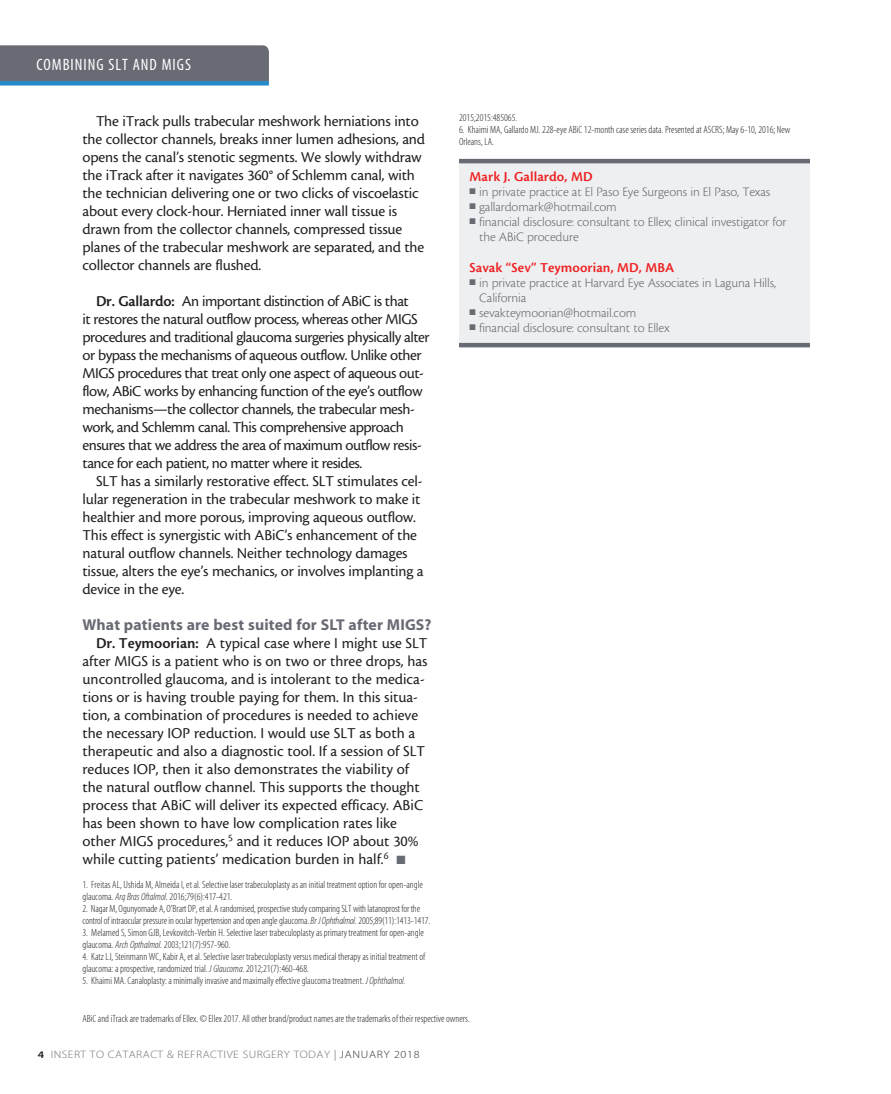
<style>
.page{position:relative;width:891px;height:1094px;background:#fff}
.page>*{position:absolute;margin:0;border:0;box-sizing:border-box;transform-origin:0 0}
.t1{font:16.5px "Myriad MM 400 300";letter-spacing:.06em;color:#fff}
.body{font:15.75px/18px "Cronos MM 408 10";letter-spacing:-.01em;color:#231f20}
.body-2{font:15.75px/18px "Cronos MM 408 10";letter-spacing:-.03em;color:#231f20}
.subhead_question{font:15.75px "Myriad MM 700 600";letter-spacing:.01em;color:#696b74}
.bio_name{font:14.25px "Cronos MM 574 9";letter-spacing:.005em;color:#ee2123}
.bio_info{font:13.5px/15px "Cronos MM 250 9";letter-spacing:-.01em;color:#696b74}
.t2{font:10.8px "Myriad MM 215 600";letter-spacing:.04em;color:#6c6d70;scale:1.11 1}
.footnote{font:10.5px/12px "Myriad MM 215 300";color:#231f20}
.s1{font-family:"Cronos MM 574 10"}
.s2{color:#696b74}
.s3{font-family:"Myriad MM It 215 300"}
.s4{font-family:"Myriad MM 565 600";font-size:10.2px;color:#231f20}
.s5{font-family:"Myriad MM 400 600";color:#939598}
.s6{color:#312f30}
</style>
<div class="page">
<div style="left:0;top:81px;width:269px;height:5px;background:#248bcb"></div>
<div style="left:0;top:45px;width:269px;height:36px;background:#696b74"></div>
<div style="left:459px;top:163px;width:351px;height:180px;background:#eeeff0"></div>
<hr style="left:459px;top:159px;width:351px;height:4px;background:#696b74">
<hr style="left:459px;top:343px;width:351px;height:4px;background:#696b74">
<p class="t1" style="left:36px;top:57px;width:156px">COMBINING SLT AND MIGS</p>
<p class="body" style="left:82px;top:112px;width:344px;text-indent:14px">The iTrack pulls trabecular meshwork herniations into the collector channels, breaks inner lumen adhesions, and opens the canal’s stenotic segments. We slowly withdraw the iTrack after it navigates 360° of Schlemm canal, with the technician delivering one or two clicks of viscoelastic about every clock-hour. Herniated inner wall tissue is drawn from the collector channels, compressed tissue planes of the trabecular meshwork are separated, and the collector channels are flushed.</p>
<p class="body-2" style="left:82px;top:292px;width:349px;text-indent:14px"><span class="s1">Dr. Gallardo:</span> An important distinction of ABiC is that<br>it restores the natural outflow process, whereas other MIGS procedures and traditional glaucoma surgeries physically alter or bypass the mechanisms of aqueous outflow. Unlike other MIGS procedures that treat only one aspect of aqueous out&shy;flow, ABiC works by enhancing function of the eye’s outflow mechanisms—the collector channels, the trabecular mesh&shy;work, and Schlemm canal. This comprehensive approach ensures that we address the area of maximum outflow resis&shy;tance for each patient, no matter where it resides.</p>
<p class="body" style="left:82px;top:472px;width:343px;text-indent:14px">SLT has a similarly restorative effect. SLT stimulates cel&shy;lular regeneration in the trabecular meshwork to make it healthier and more porous, improving aqueous outflow.<br>This effect is synergistic with ABiC’s enhancement of the natural outflow channels. Neither technology damages tissue, alters the eye’s mechanics, or involves implanting a device in the eye.</p>
<p class="subhead_question" style="left:82px;top:617px;width:351px">What patients are best suited for SLT after MIGS?</p>
<p class="body" style="left:82px;top:634px;width:347px;text-indent:14px"><span class="s1">Dr. Teymoorian:</span> A typical case where I might use SLT after MIGS is a patient who is on two or three drops, has uncontrolled glaucoma, and is intolerant to the medica&shy;tions or is having trouble paying for them. In this situa&shy;tion, a combination of procedures is needed to achieve the necessary IOP reduction. I would use SLT as both a therapeutic and also a diagnostic tool. If a session of SLT reduces IOP, then it also demonstrates the viability of the natural outflow channel. This supports the thought process that ABiC will deliver its expected efficacy. ABiC has been shown to have low complication rates like other MIGS procedures,<sup>5</sup> and it reduces IOP about 30% while cutting patients’ medication burden in half.<sup>6</sup> <span class="s2">■</span></p>
<p class="footnote" style="left:82px;top:879px;width:342px">1. Freitas AL, Ushida M, Almeida I, et al. Selective laser trabeculoplasty as an initial treatment option for open-angle glaucoma. <span class="s3">Arq Bras Oftalmol.</span> 2016;79(6):417-421.</p>
<p class="footnote" style="left:82px;top:903px;width:349px">2. Nagar M, Ogunyomade A, O’Brart DP, et al. A randomised, prospective study comparing SLT with latanoprost for the control of intraocular pressure in ocular hypertension and open angle glaucoma. <span class="s3">Br J Ophthalmol.</span> 2005;89(11):1413-1417.</p>
<p class="footnote" style="left:82px;top:927px;width:343px">3. Melamed S, Simon GJB, Levkovitch-Verbin H. Selective laser trabeculoplasty as primary treatment for open-angle glaucoma. <span class="s3">Arch Opthalmol.</span> 2003;121(7):957-960.</p>
<p class="footnote" style="left:82px;top:951px;width:344px">4. Katz LJ, Steinmann WC, Kabir A, et al. Selective laser trabeculoplasty versus medical therapy as initial treatment of glaucoma: a prospective, randomized trial. <span class="s3">J Glaucoma.</span> 2012;21(7):460-468.</p>
<p class="footnote" style="left:82px;top:975px;width:325px">5. Khaimi MA. Canaloplasty: a minimally invasive and maximally effective glaucoma treatment. <span class="s3">J Ophthalmol.</span></p>
<p class="footnote" style="left:459px;top:112px;width:60px">2015;2015:485065.</p>
<p class="footnote" style="left:459px;top:124px;width:333px">6. Khaimi MA, Gallardo MJ. 228-eye ABiC 12-month case series data. Presented at ASCRS; May 6-10, 2016; New<br>Orleans, LA.</p>
<p class="bio_name" style="left:470px;top:169px;width:124px">Mark J. Gallardo, MD</p>
<p class="bio_info" style="left:470px;top:184px;width:302px">■ in private practice at El Paso Eye Surgeons in El Paso, Texas</p>
<p class="bio_info" style="left:470px;top:199px;width:149px">■ gallardomark@hotmail.com</p>
<p class="bio_info" style="left:479px;top:214px;width:309px;text-indent:-10px">■ financial disclosure: consultant to Ellex; clinical investigator for the ABiC procedure</p>
<p class="bio_name" style="left:470px;top:260px;width:206px">Savak “Sev” Teymoorian, MD, MBA</p>
<p class="bio_info" style="left:479px;top:275px;width:298px;text-indent:-10px">■ in private practice at Harvard Eye Associates in Laguna Hills,<br>California</p>
<p class="bio_info" style="left:470px;top:305px;width:168px">■ sevakteymoorian@hotmail.com</p>
<p class="bio_info" style="left:470px;top:320px;width:202px">■ financial disclosure: consultant to Ellex</p>
<p class="footnote" style="left:82px;top:1012px;width:389px">ABiC and iTrack are trademarks of Ellex. © Ellex 2017. All other brand/product names are the trademarks of their respective owners.</p>
<p class="t2" style="left:38px;top:1049px;width:345px"><span class="s4">4</span> INSERT TO CATARACT &amp; REFRACTIVE SURGERY TODAY <span class="s5">|</span> <span class="s6">JANUARY 2018</span></p>
</div>
